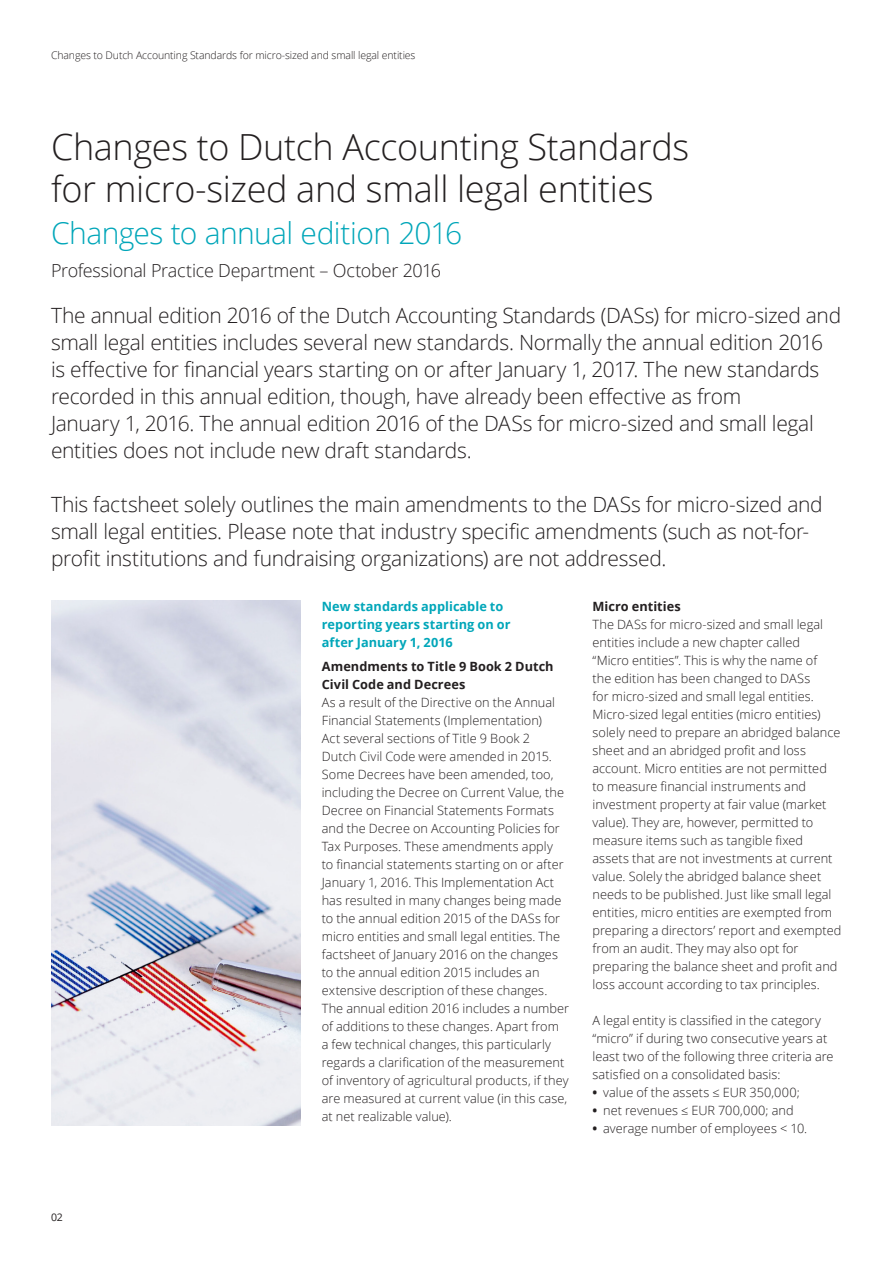
<style>
.page{position:relative;width:893px;height:1263px;background:#fff}
.page>*{position:absolute;margin:0;border:0;box-sizing:border-box;transform-origin:0 0}
.Story_heading_light{font:300 36px/42px "Open Sans";letter-spacing:-.01em;color:#231f20}
.Introduction__14_18p{font:300 30px "Open Sans";letter-spacing:-.02em;color:#00a6b9}
.Introduction__14_18p-2{font:300 21px/27px "Open Sans";letter-spacing:-.015em;color:#231f20}
.Introduction__14_18p-3{font:300 18px "Open Sans";letter-spacing:-.015em;color:#231f20}
.t1{font:300 12.75px/18px "Open Sans";letter-spacing:.005em;color:#231f20}
.Subhead_A__8_5_12pt{font:700 12.75px/18px "Open Sans";letter-spacing:.005em;color:#00a6b9}
.Subhead_B__8_5_12pt{font:700 12.75px/18px "Open Sans";letter-spacing:.005em;color:#231f20}
.t2{font:300 10.5px "Open Sans";letter-spacing:-.01em;color:#231f20}
.Folio_left__7_9_5pt{font:10.5px "Open Sans";color:#231f20}
.s1{font-weight:700}
</style>
<div class="page">
<img style="left:51px;top:601px;width:249px;height:524px">
<p class="t2" style="left:51px;top:48px;width:366px">Changes to Dutch Accounting Standards for micro-sized and small legal entities</p>
<p class="Story_heading_light" style="left:51px;top:125px;width:640px">Changes to Dutch Accounting Standards for micro-sized and small legal entities</p>
<p class="Introduction__14_18p" style="left:51px;top:212px;width:413px">Changes to annual edition 2016</p>
<p class="Introduction__14_18p-3" style="left:51px;top:258px;width:392px">Professional Practice Department – October 2016</p>
<p class="Introduction__14_18p-2" style="left:51px;top:301px;width:792px">The annual edition 2016 of the Dutch Accounting Standards (DASs) for micro-sized and small legal entities includes several new standards. Normally the annual edition 2016 is effective for financial years starting on or after January 1, 2017. The new standards recorded in this annual edition, though, have already been effective as from<br>January 1, 2016. The annual edition 2016 of the DASs for micro-sized and small legal entities does not include new draft standards.</p>
<p class="Introduction__14_18p-2" style="left:51px;top:490px;width:773px">This factsheet solely outlines the main amendments to the DASs for micro-sized and small legal entities. Please note that industry specific amendments (such as not-for&shy;profit institutions and fundraising organizations) are not addressed.</p>
<p class="Folio_left__7_9_5pt" style="left:51px;top:1210px;width:13px">02</p>
<p class="Subhead_A__8_5_12pt" style="left:322px;top:597px;width:190px">New standards applicable to reporting years starting on or after January 1, 2016</p>
<p class="Subhead_B__8_5_12pt" style="left:322px;top:657px;width:233px">Amendments to Title 9 Book 2 Dutch<br>Civil Code and Decrees</p>
<p class="t1" style="left:322px;top:693px;width:249px">As a result of the Directive on the Annual Financial Statements (Implementation)<br>Act several sections of Title 9 Book 2<br>Dutch Civil Code were amended in 2015.<br>Some Decrees have been amended, too, including the Decree on Current Value, the Decree on Financial Statements Formats and the Decree on Accounting Policies for Tax Purposes. These amendments apply<br>to financial statements starting on or after January 1, 2016. This Implementation Act has resulted in many changes being made to the annual edition 2015 of the DASs for micro entities and small legal entities. The factsheet of January 2016 on the changes to the annual edition 2015 includes an extensive description of these changes.<br>The annual edition 2016 includes a number of additions to these changes. Apart from<br>a few technical changes, this particularly regards a clarification of the measurement of inventory of agricultural products, if they are measured at current value (in this case, at net realizable value).</p>
<p class="Subhead_B__8_5_12pt" style="left:592px;top:597px;width:90px">Micro entities</p>
<p class="t1" style="left:592px;top:615px;width:250px">The DASs for micro-sized and small legal entities include a new chapter called<br>“Micro entities”. This is why the name of<br>the edition has been changed to DASs<br>for micro-sized and small legal entities.<br>Micro-sized legal entities (micro entities) solely need to prepare an abridged balance sheet and an abridged profit and loss account. Micro entities are not permitted to measure financial instruments and investment property at fair value (market value). They are, however, permitted to measure items such as tangible fixed assets that are not investments at current value. Solely the abridged balance sheet needs to be published. Just like small legal entities, micro entities are exempted from preparing a directors’ report and exempted from an audit. They may also opt for preparing the balance sheet and profit and loss account according to tax principles.</p>
<p class="t1" style="left:592px;top:1011px;width:243px">A legal entity is classified in the category “micro” if during two consecutive years at least two of the following three criteria are satisfied on a consolidated basis:</p>
<p class="t1" style="left:592px;top:1083px;width:209px"><span class="s1">•</span> value of the assets ≤ EUR 350,000;</p>
<p class="t1" style="left:592px;top:1101px;width:203px"><span class="s1">•</span> net revenues ≤ EUR 700,000; and</p>
<p class="t1" style="left:592px;top:1119px;width:216px"><span class="s1">•</span> average number of employees &lt; 10.</p>
</div>
